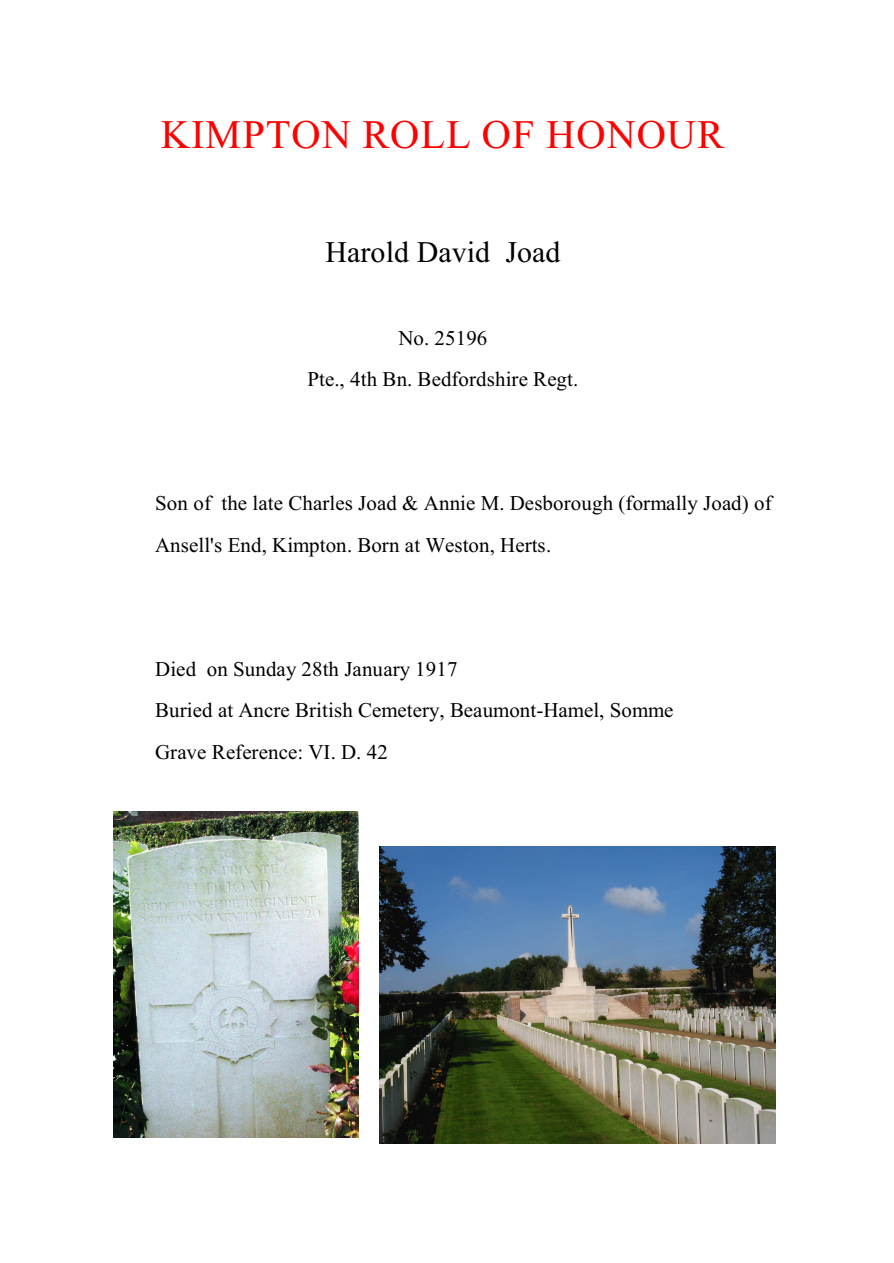
<style>
.page{position:relative;width:894px;height:1263px;background:#fff}
.page>*{position:absolute;margin:0;border:0;box-sizing:border-box;transform-origin:0 0}
.t1{font:40.5px "Times New Roman";letter-spacing:.025em;color:#f00}
.t2{font:30px "Times New Roman";letter-spacing:.005em;color:#000}
.t3{font:21px/41.4px "Times New Roman";letter-spacing:.005em;color:#000}
</style>
<div class="page">
<img style="left:113px;top:811px;width:246px;height:327px">
<img style="left:380px;top:846px;width:395px;height:297px">
<h1 class="t1" style="left:161px;top:120px;width:565px">KIMPTON ROLL OF HONOUR</h1>
<h2 class="t2" style="left:325px;top:241px;width:237px">Harold David Joad</h2>
<p class="t3" style="left:307px;top:319px;width:273px;text-align:center">No. 25196<br>Pte., 4th Bn. Bedfordshire Regt.</p>
<p class="t3" style="left:155px;top:485px;width:618px">Son of the late Charles Joad &amp; Annie M. Desborough (formally Joad) of<br>Ansell's End, Kimpton. Born at Weston, Herts.</p>
<p class="t3" style="left:155px;top:650px;width:520px">Died on Sunday 28th January 1917<br>Buried at Ancre British Cemetery, Beaumont-Hamel, Somme<br>Grave Reference: VI. D. 42</p>
</div>
